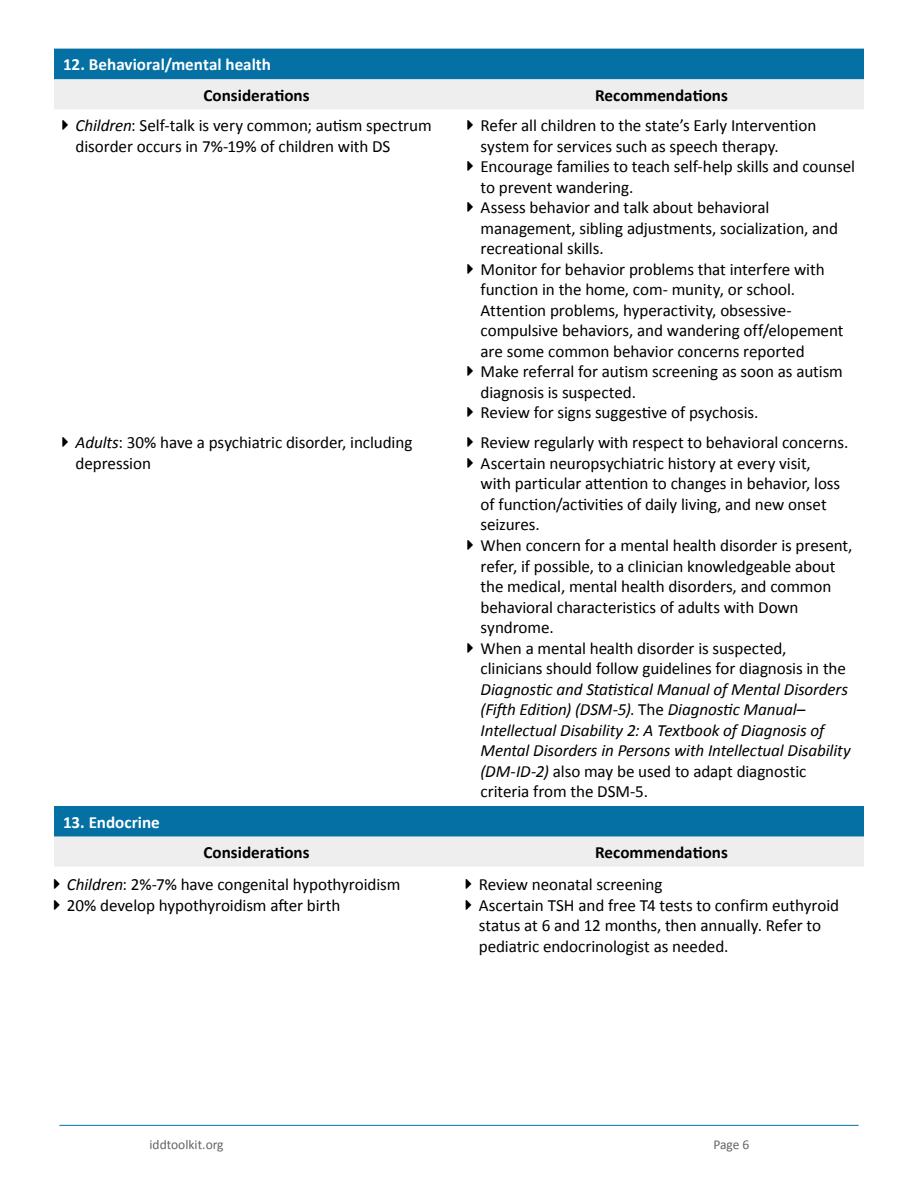
<style>
.page{position:relative;width:918px;height:1188px;background:#fff}
.page>*{position:absolute;margin:0;border:0;box-sizing:border-box;transform-origin:0 0}
.t1{font:17.1px/20.5px "Calibri";letter-spacing:-.005em;color:#000}
.t2{font:italic 17.1px/20.5px "Calibri";letter-spacing:-.005em;color:#000}
.Copy{font:700 17.1px "Calibri";color:#000}
.Copy_lg_white{font:700 17.1px "Calibri";color:#fff}
.t3{font:13.5px "Calibri";color:#636466}
.s1{font-style:italic}
.s2{font-style:normal}
</style>
<div class="page">
<hr style="left:59px;top:1125px;width:800px;height:1px;background:#0470a4">
<div style="left:54px;top:49px;width:810px;height:30px;background:#0470a4"></div>
<div style="left:54px;top:79px;width:810px;height:30px;background:#eee"></div>
<svg style="left:54px;top:806px;width:810px;height:61px;background:#79afc9"></svg>
<p class="Copy_lg_white" style="left:63px;top:54px;width:210px">12. Behavioral/mental health</p>
<p class="Copy" style="left:203px;top:85px;width:108px">Considerations</p>
<p class="Copy" style="left:595px;top:85px;width:134px">Recommendations</p>
<p class="t1" style="left:76px;top:114px;width:358px"><span class="s1">Children</span>: Self-talk is very common; autism spectrum disorder occurs in 7%-19% of children with DS</p>
<p class="t1" style="left:481px;top:114px;width:337px">Refer all children to the state’s Early Intervention system for services such as speech therapy.</p>
<p class="t1" style="left:481px;top:155px;width:376px">Encourage families to teach self-help skills and counsel to prevent wandering.</p>
<p class="t1" style="left:481px;top:196px;width:359px">Assess behavior and talk about behavioral management, sibling adjustments, socialization, and recreational skills.</p>
<p class="t1" style="left:481px;top:258px;width:364px">Monitor for behavior problems that interfere with function in the home, com- munity, or school.<br>Attention problems, hyperactivity, obsessive&shy;compulsive behaviors, and wandering off/elopement are some common behavior concerns reported</p>
<p class="t1" style="left:481px;top:360px;width:364px">Make referral for autism screening as soon as autism diagnosis is suspected.</p>
<p class="t1" style="left:481px;top:402px;width:279px">Review for signs suggestive of psychosis.</p>
<p class="t1" style="left:76px;top:432px;width:338px"><span class="s1">Adults</span>: 30% have a psychiatric disorder, including depression</p>
<p class="t1" style="left:481px;top:432px;width:369px">Review regularly with respect to behavioral concerns.</p>
<p class="t1" style="left:481px;top:452px;width:361px">Ascertain neuropsychiatric history at every visit, with particular attention to changes in behavior, loss of function/activities of daily living, and new onset seizures.</p>
<p class="t1" style="left:481px;top:534px;width:373px">When concern for a mental health disorder is present, refer, if possible, to a clinician knowledgeable about the medical, mental health disorders, and common behavioral characteristics of adults with Down syndrome.</p>
<p class="t2" style="left:481px;top:637px;width:372px"><span class="s2">When a mental health disorder is suspected, clinicians should follow guidelines for diagnosis in the </span>Diagnostic and Statistical Manual of Mental Disorders (Fifth Edition) (DSM-5)<span class="s2">. The</span> Diagnostic Manual– Intellectual Disability 2: A Textbook of Diagnosis of Mental Disorders in Persons with Intellectual Disability (DM-ID-2) <span class="s2">also may be used to adapt diagnostic criteria from the DSM-5.</span></p>
<p class="Copy_lg_white" style="left:63px;top:811px;width:98px">13. Endocrine</p>
<p class="Copy" style="left:203px;top:842px;width:108px">Considerations</p>
<p class="Copy" style="left:595px;top:842px;width:134px">Recommendations</p>
<p class="t1" style="left:67px;top:874px;width:335px"><span class="s1">Children</span>: 2%-7% have congenital hypothyroidism</p>
<p class="t1" style="left:67px;top:894px;width:275px">20% develop hypothyroidism after birth</p>
<p class="t1" style="left:479px;top:874px;width:185px">Review neonatal screening</p>
<p class="t1" style="left:479px;top:894px;width:362px">Ascertain TSH and free T4 tests to confirm euthyroid status at 6 and 12 months, then annually. Refer to pediatric endocrinologist as needed.</p>
<p class="t3" style="left:150px;top:1137px;width:76px">iddtoolkit.org</p>
<p class="t3" style="left:713px;top:1137px;width:38px">Page 6</p>
</div>
